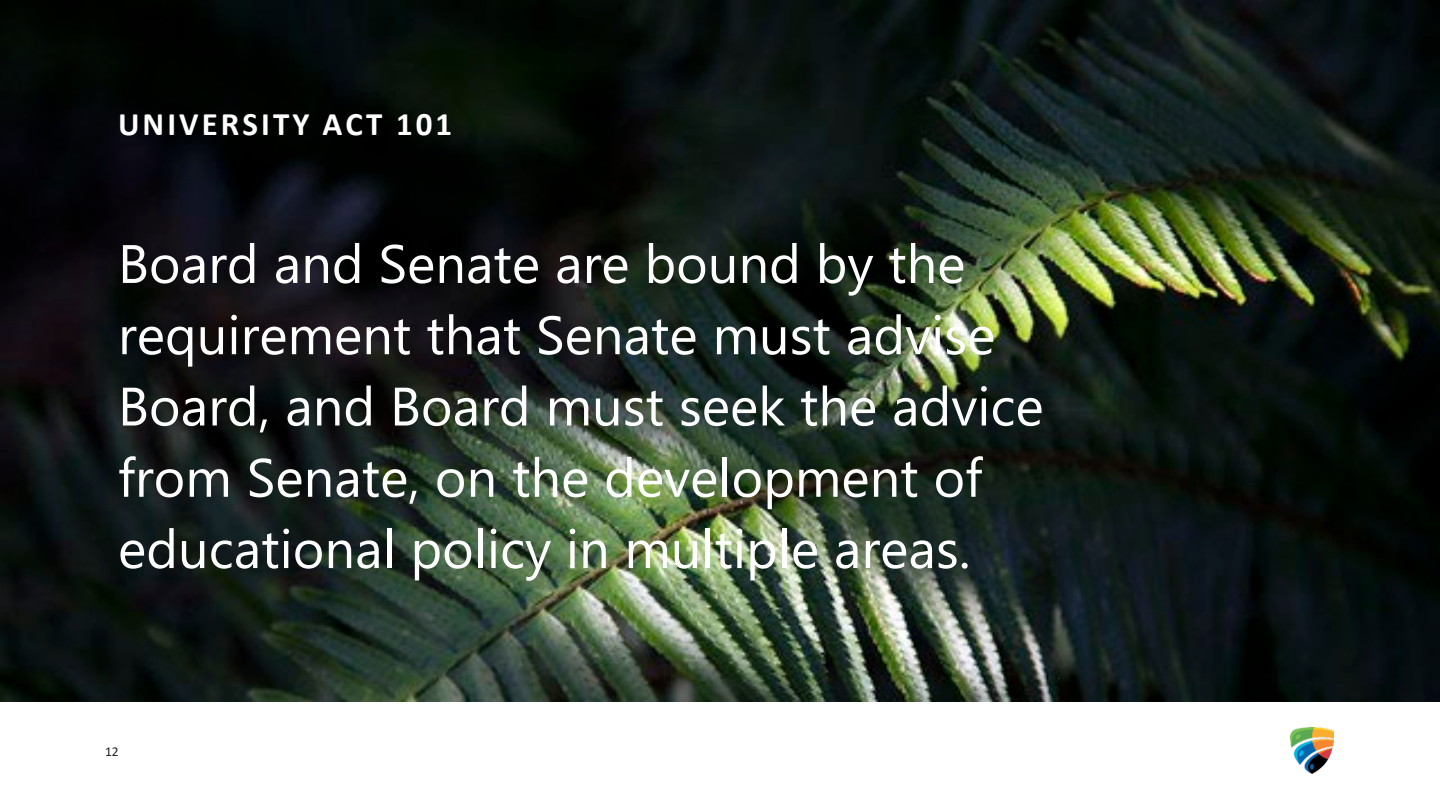
<style>
.page{position:relative;width:1440px;height:810px;background:#fff}
.page>*{position:absolute;margin:0;border:0;box-sizing:border-box;transform-origin:0 0}
.t1{font:54px/71.2px "Ebrima";color:#fff}
.t2{font:700 33px "Calibri";letter-spacing:.095em;color:#fff}
.t3{font:13.5px "Calibri";color:#231f20}
</style>
<div class="page">
<img style="left:1290px;top:728px;width:43px;height:45px">
<img style="left:0;top:0;width:1440px;height:702px">
<p class="t2" style="left:118px;top:100px;width:336px">UNIVERSITY ACT 101</p>
<p class="t1" style="left:118px;top:226px;width:927px">Board and Senate are bound by the requirement that Senate must advise Board, and Board must seek the advice from Senate, on the development of educational policy in multiple areas.</p>
<p class="t3" style="left:105px;top:742px;width:15px">12</p>
</div>
